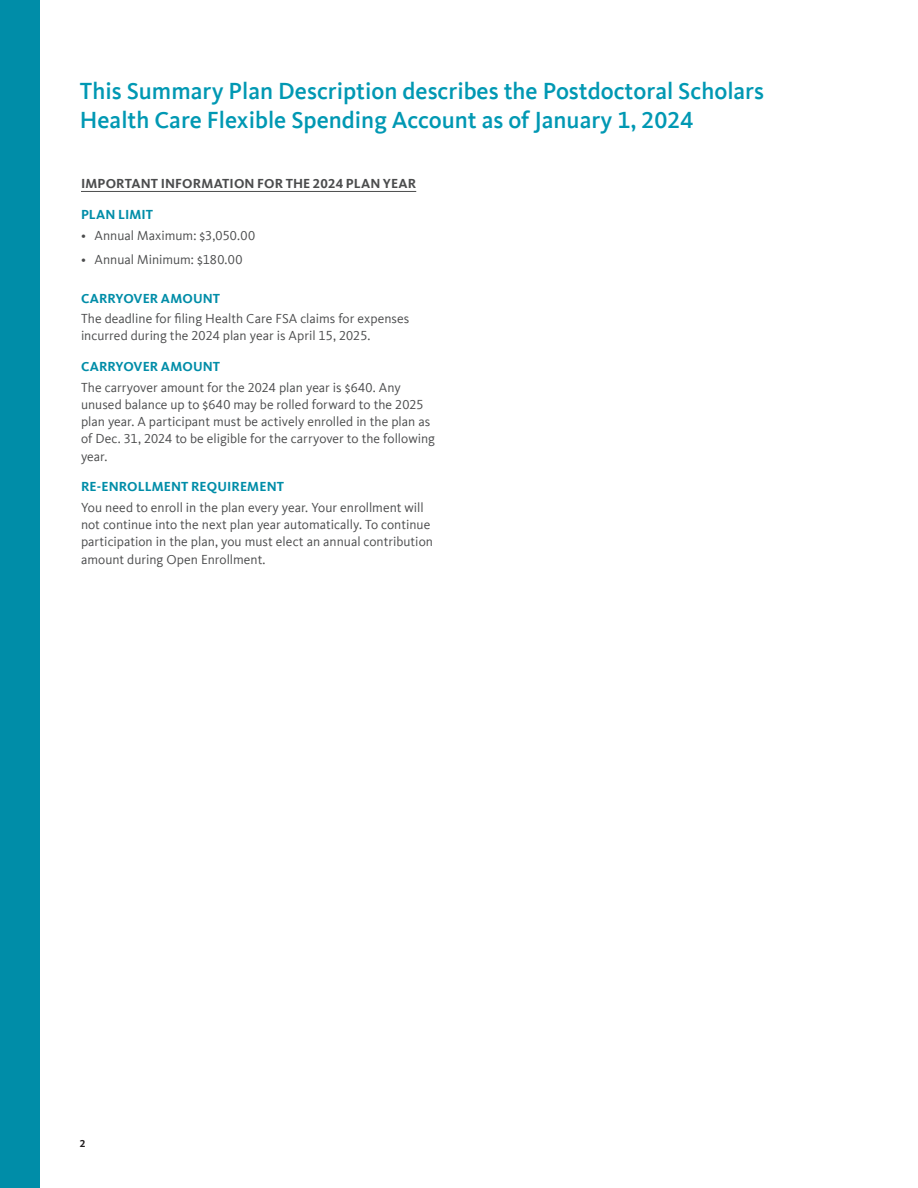
<style>
.page{position:relative;width:918px;height:1188px;background:#fff}
.page>*{position:absolute;margin:0;border:0;box-sizing:border-box;transform-origin:0 0}
.Chapter_Head{font:500 24px/28.8px "Kievit Offc Pro";color:#0098b3}
._2_Col__Body{font:13.5px/17.2px "Kievit Offc Pro";color:#4b4c4d}
._2_Col__subhead_teal{font:700 13.5px "Kievit Offc Pro";letter-spacing:.01em;color:#008da8}
._2_Col_Header_UC_underline{font:700 13.5px "Kievit Offc Pro";letter-spacing:.01em;color:#4b4c4d}
.t1{font:700 10.5px "Kievit Offc Pro";color:#231f20}
</style>
<div class="page">
<div style="left:0;top:0;width:40px;height:1188px;background:#008da8"></div>
<hr style="left:81px;top:191px;width:335px;height:1px;background:#4b4c4d">
<p class="Chapter_Head" style="left:80px;top:77px;width:686px">This Summary Plan Description describes the Postdoctoral Scholars<br>Health Care Flexible Spending Account as of January 1, 2024</p>
<p class="_2_Col_Header_UC_underline" style="left:81px;top:176px;width:337px">IMPORTANT INFORMATION FOR THE 2024 PLAN YEAR</p>
<p class="_2_Col__subhead_teal" style="left:81px;top:207px;width:74px">PLAN LIMIT</p>
<p class="_2_Col__Body" style="left:81px;top:226px;width:176px">• Annual Maximum: $3,050.00</p>
<p class="_2_Col__Body" style="left:81px;top:250px;width:163px">• Annual Minimum: $180.00</p>
<p class="_2_Col__subhead_teal" style="left:81px;top:290px;width:141px">CARRYOVER AMOUNT</p>
<p class="_2_Col__Body" style="left:81px;top:310px;width:330px">The deadline for filing Health Care FSA claims for expenses incurred during the 2024 plan year is April 15, 2025.</p>
<p class="_2_Col__subhead_teal" style="left:81px;top:359px;width:141px">CARRYOVER AMOUNT</p>
<p class="_2_Col__Body" style="left:81px;top:378px;width:356px">The carryover amount for the 2024 plan year is $640. Any unused balance up to $640 may be rolled forward to the 2025 plan year. A participant must be actively enrolled in the plan as of Dec. 31, 2024 to be eligible for the carryover to the following year.</p>
<p class="_2_Col__subhead_teal" style="left:81px;top:479px;width:205px">RE-ENROLLMENT REQUIREMENT</p>
<p class="_2_Col__Body" style="left:81px;top:499px;width:354px">You need to enroll in the plan every year. Your enrollment will not continue into the next plan year automatically. To continue participation in the plan, you must elect an annual contribution amount during Open Enrollment.</p>
<p class="t1" style="left:80px;top:1138px;width:7px">2</p>
</div>
